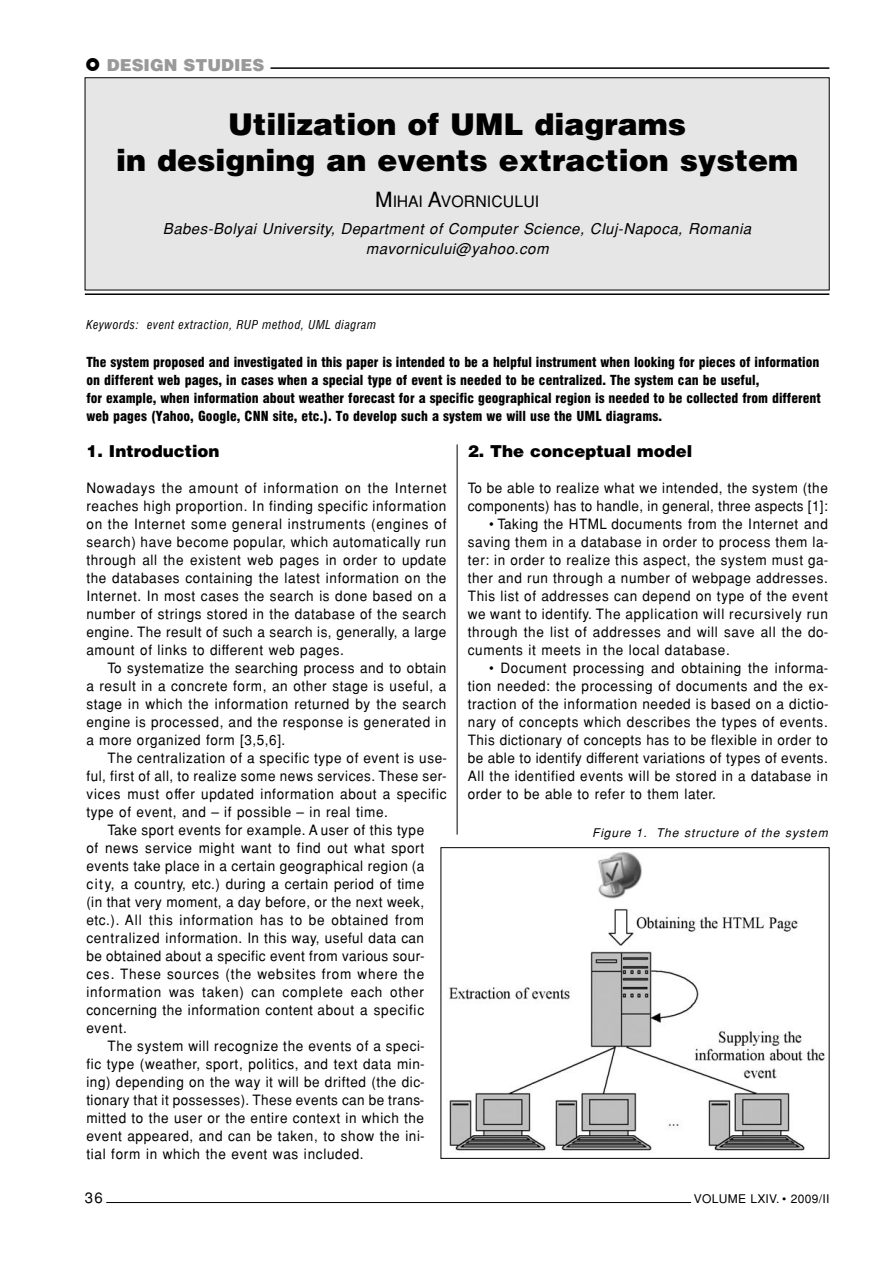
<style>
.page{position:relative;width:893px;height:1263px;background:#fff}
.page>*{position:absolute;margin:0;border:0;box-sizing:border-box;transform-origin:0 0}
.t1{font:900 30px/36px "H Helvetica";color:#000;text-align:center}
.t2{font:900 16.5px "H Helvetica";color:#000}
.t3{font:900 16.5px "H Helvetica";color:#999}
.t4{font:15.75px "H Helvetica";letter-spacing:.01em;color:#000}
.t5{font:italic 15px/19.5px "H Helvetica";letter-spacing:.035em;color:#000;text-align:center}
.t6{font:15px "H Helvetica";color:#000}
.t7{font:14.25px/18px "H Helvetica";letter-spacing:.045em;color:#000;text-align:justify;scale:.95 1}
.t8{font:14.25px/18px "H Helvetica";letter-spacing:.025em;color:#000;scale:.95 1}
.t9{font:900 condensed 13.5px/18px "H Helvetica";color:#000}
.t10{font:italic condensed 12px "H Helvetica";letter-spacing:.05em;color:#000}
.t11{font:italic 12px "H Helvetica";letter-spacing:.08em;color:#000}
.t12{font:12px "H Helvetica";letter-spacing:.025em;color:#000}
.s1{font-size:21px}
</style>
<div class="page">
<hr style="left:106px;top:1202px;width:585px;height:1px;background:#000">
<hr style="left:85px;top:293px;width:744px;height:2px;background:#000">
<hr style="left:270px;top:67px;width:559px;height:2px;background:#000">
<div style="left:85px;top:78px;width:744px;height:212px;background:#e6e6e6"></div>
<img style="left:449px;top:852px;width:376px;height:301px">
<div style="left:440px;top:847px;width:389px;height:312px;border:1px solid #000"></div>
<hr style="left:457px;top:444px;width:1px;height:391px;background:#000">
<p class="t3" style="left:107px;top:59px;width:159px">DESIGN STUDIES</p>
<h1 class="t1" style="left:116px;top:108px;width:683px">Utilization of UML diagrams<br>in designing an events extraction system</h1>
<p class="t4" style="left:375px;top:196px;width:166px"><span class="s1">M</span>IHAI <span class="s1">A</span>VORNICULUI</p>
<p class="t5" style="left:163px;top:221px;width:590px">Babes-Bolyai University, Department of Computer Science, Cluj-Napoca, Romania mavornicului@yahoo.com</p>
<p class="t10" style="left:86px;top:320px;width:291px">Keywords: event extraction, RUP method, UML diagram</p>
<p class="t9" style="left:86px;top:354px;width:736px">The system proposed and investigated in this paper is intended to be a helpful instrument when looking for pieces of information on different web pages, in cases when a special type of event is needed to be centralized. The system can be useful,<br>for example, when information about weather forecast for a specific geographical region is needed to be collected from different web pages (Yahoo, Google, CNN site, etc.). To develop such a system we will use the UML diagrams.</p>
<p class="t2" style="left:86px;top:445px;width:135px">1. Introduction</p>
<p class="t7" style="left:86px;top:481px;width:380px">Nowadays the amount of information on the Internet reaches high proportion. In finding specific information on the Internet some general instruments (engines of search) have become popular, which automatically run through all the existent web pages in order to update the databases containing the latest information on the Internet. In most cases the search is done based on a number of strings stored in the database of the search engine. The result of such a search is, generally, a large amount of links to different web pages.</p>
<p class="t7" style="left:86px;top:661px;width:380px;text-indent:21px">To systematize the searching process and to obtain a result in a concrete form, an other stage is useful, a stage in which the information returned by the search engine is processed, and the response is generated in a more organized form [3,5,6].</p>
<p class="t7" style="left:108px;top:751px;width:358px">The centralization of a specific type of event is use-</p>
<p class="t7" style="left:86px;top:769px;width:381px">ful, first of all, to realize some news services. These ser-</p>
<p class="t7" style="left:86px;top:787px;width:380px">vices must offer updated information about a specific</p>
<p class="t7" style="left:86px;top:805px;width:319px">type of event, and – if possible – in real time.</p>
<p class="t7" style="left:108px;top:823px;width:335px">Take sport events for example. A user of this type</p>
<p class="t7" style="left:86px;top:841px;width:357px">of news service might want to find out what sport</p>
<p class="t7" style="left:86px;top:859px;width:357px">events take place in a certain geographical region (a</p>
<p class="t7" style="left:86px;top:877px;width:357px">city, a country, etc.) during a certain period of time</p>
<p class="t7" style="left:86px;top:895px;width:357px">(in that very moment, a day before, or the next week,</p>
<p class="t7" style="left:86px;top:913px;width:357px">etc.). All this information has to be obtained from</p>
<p class="t7" style="left:86px;top:931px;width:357px">centralized information. In this way, useful data can</p>
<p class="t7" style="left:86px;top:949px;width:357px">be obtained about a specific event from various sour-</p>
<p class="t7" style="left:86px;top:967px;width:357px">ces. These sources (the websites from where the</p>
<p class="t7" style="left:86px;top:985px;width:357px">information was taken) can complete each other</p>
<p class="t7" style="left:86px;top:1003px;width:357px">concerning the information content about a specific</p>
<p class="t7" style="left:86px;top:1021px;width:44px">event.</p>
<p class="t7" style="left:108px;top:1039px;width:335px">The system will recognize the events of a speci-</p>
<p class="t7" style="left:86px;top:1057px;width:357px">fic type (weather, sport, politics, and text data min-</p>
<p class="t7" style="left:86px;top:1075px;width:357px">ing) depending on the way it will be drifted (the dic-</p>
<p class="t7" style="left:86px;top:1093px;width:357px">tionary that it possesses). These events can be trans-</p>
<p class="t7" style="left:86px;top:1111px;width:357px">mitted to the user or the entire context in which the</p>
<p class="t7" style="left:86px;top:1129px;width:357px">event appeared, and can be taken, to show the ini-</p>
<p class="t7" style="left:86px;top:1147px;width:293px">tial form in which the event was included.</p>
<p class="t2" style="left:468px;top:445px;width:226px">2. The conceptual model</p>
<p class="t8" style="left:468px;top:481px;width:380px">To be able to realize what we intended, the system (the components) has to handle, in general, three aspects [1]:</p>
<p class="t7" style="left:468px;top:517px;width:381px;text-indent:21px">• Taking the HTML documents from the Internet and saving them in a database in order to process them la&shy;ter: in order to realize this aspect, the system must ga&shy;ther and run through a number of webpage addresses.<br>This list of addresses can depend on type of the event we want to identify. The application will recursively run through the list of addresses and will save all the do&shy;cuments it meets in the local database.</p>
<p class="t7" style="left:468px;top:661px;width:381px;text-indent:21px">• Document processing and obtaining the informa&shy;tion needed: the processing of documents and the ex&shy;traction of the information needed is based on a dictio&shy;nary of concepts which describes the types of events.<br>This dictionary of concepts has to be flexible in order to be able to identify different variations of types of events.<br>All the identified events will be stored in a database in order to be able to refer to them later.</p>
<p class="t11" style="left:592px;top:829px;width:237px">Figure 1. The structure of the system</p>
<p class="t6" style="left:85px;top:1192px;width:20px">36</p>
<p class="t12" style="left:693px;top:1194px;width:137px">VOLUME LXIV. • 2009/II</p>
</div>
